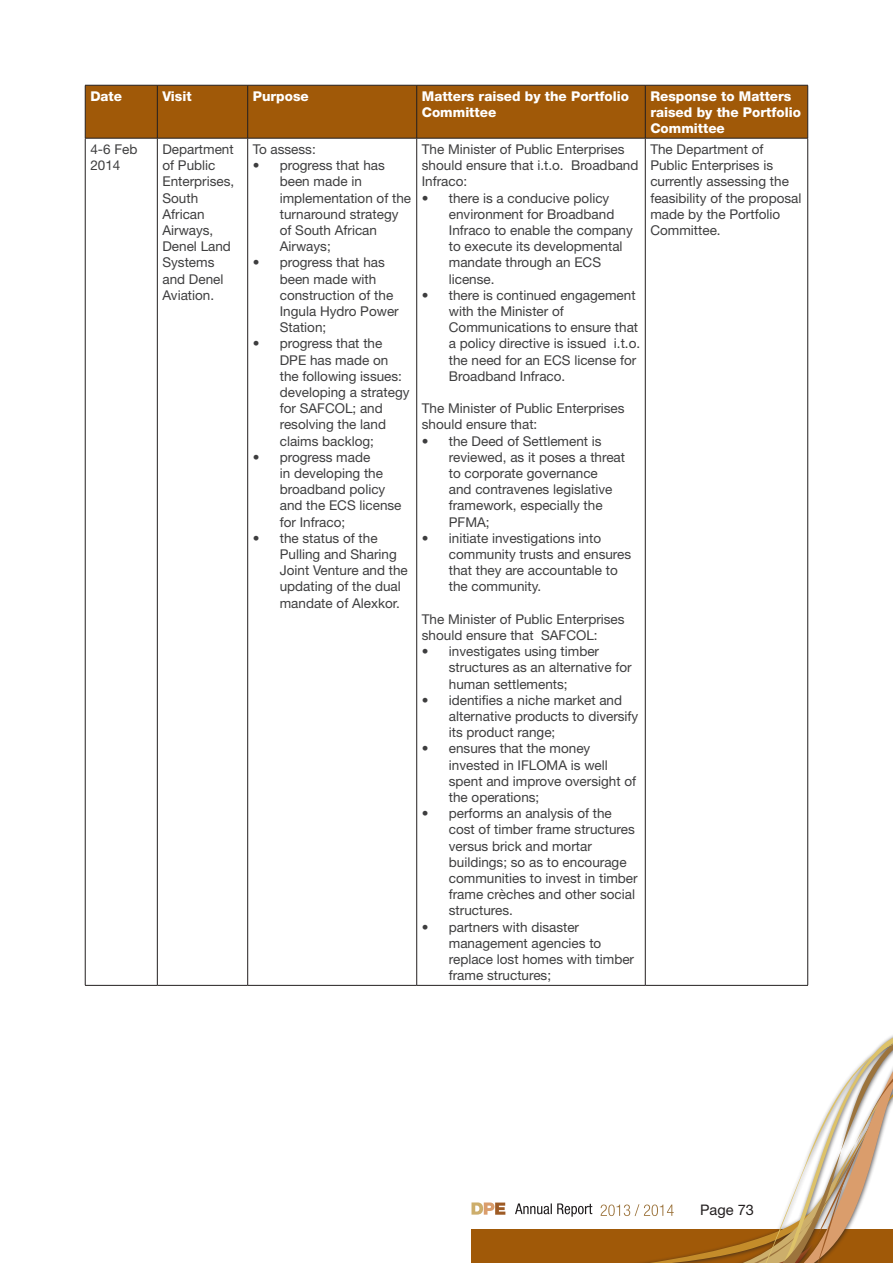
<style>
.page{position:relative;width:893px;height:1263px;background:#fff}
.page>*{position:absolute;margin:0;border:0;box-sizing:border-box;transform-origin:0 0}
.t1{font:14.55px "Helvetica Neue";color:#231f20}
.t2{font:13.5px/16.2px "Helvetica Neue";color:#3e3e3f}
.t3{font:800 13.5px/16.2px "Helvetica Neue";color:#fff}
</style>
<div class="page">
<div style="left:471px;top:1230px;width:422px;height:33px;background:#a05908"></div>
<div style="left:526px;top:1016px;width:367px;height:247px;background:#fff"></div>
<svg style="left:529px;top:1229px;width:29px;height:34px"></svg>
<svg style="left:558px;top:1035px;width:335px;height:228px"></svg>
<svg style="left:604px;top:1050px;width:289px;height:213px"></svg>
<svg style="left:471px;top:1202px;width:34px;height:13px"></svg>
<svg style="left:601px;top:1204px;width:73px;height:12px"></svg>
<svg style="left:515px;top:1203px;width:77px;height:14px"></svg>
<div style="left:86px;top:86px;width:721px;height:52px;background:#a05908"></div>
<hr style="left:85px;top:85px;width:72px;height:1px;background:#231f20">
<hr style="left:85px;top:85px;width:1px;height:53px;background:#231f20">
<hr style="left:157px;top:85px;width:91px;height:1px;background:#231f20">
<hr style="left:157px;top:85px;width:1px;height:53px;background:#231f20">
<hr style="left:248px;top:85px;width:169px;height:1px;background:#231f20">
<hr style="left:247px;top:85px;width:1px;height:53px;background:#231f20">
<hr style="left:417px;top:85px;width:228px;height:1px;background:#231f20">
<hr style="left:416px;top:85px;width:1px;height:53px;background:#231f20">
<hr style="left:645px;top:85px;width:163px;height:1px;background:#231f20">
<hr style="left:645px;top:85px;width:1px;height:53px;background:#231f20">
<hr style="left:807px;top:85px;width:1px;height:53px;background:#231f20">
<hr style="left:85px;top:138px;width:72px;height:1px;background:#231f20">
<hr style="left:157px;top:138px;width:91px;height:1px;background:#231f20">
<hr style="left:248px;top:138px;width:169px;height:1px;background:#231f20">
<hr style="left:417px;top:138px;width:228px;height:1px;background:#231f20">
<hr style="left:645px;top:138px;width:163px;height:1px;background:#231f20">
<hr style="left:85px;top:138px;width:1px;height:847px;background:#231f20">
<hr style="left:157px;top:138px;width:1px;height:847px;background:#231f20">
<hr style="left:247px;top:138px;width:1px;height:847px;background:#231f20">
<hr style="left:416px;top:138px;width:1px;height:847px;background:#231f20">
<hr style="left:645px;top:138px;width:1px;height:847px;background:#231f20">
<hr style="left:807px;top:138px;width:1px;height:847px;background:#231f20">
<hr style="left:85px;top:985px;width:72px;height:1px;background:#231f20">
<hr style="left:157px;top:985px;width:91px;height:1px;background:#231f20">
<hr style="left:248px;top:985px;width:169px;height:1px;background:#231f20">
<hr style="left:417px;top:985px;width:228px;height:1px;background:#231f20">
<hr style="left:645px;top:985px;width:163px;height:1px;background:#231f20">
<p class="t3" style="left:90px;top:88px;width:33px">Date</p>
<p class="t3" style="left:162px;top:88px;width:31px">Visit</p>
<p class="t3" style="left:253px;top:88px;width:58px">Purpose</p>
<p class="t3" style="left:422px;top:88px;width:209px">Matters raised by the Portfolio<br>Committee</p>
<p class="t3" style="left:650px;top:88px;width:152px">Response to Matters raised by the Portfolio<br>Committee</p>
<p class="t2" style="left:90px;top:141px;width:49px">4-6 Feb<br>2014</p>
<p class="t2" style="left:162px;top:141px;width:73px">Department of Public<br>Enterprises,<br>South<br>African<br>Airways,<br>Denel Land<br>Systems and Denel<br>Aviation.</p>
<p class="t2" style="left:253px;top:141px;width:65px">To assess:</p>
<p class="t2" style="left:422px;top:141px;width:218px">The Minister of Public Enterprises should ensure that i.t.o. Broadband<br>Infraco:</p>
<p class="t2" style="left:449px;top:189px;width:186px;text-indent:-27px">• there is a conducive policy environment for Broadband<br>Infraco to enable the company to execute its developmental mandate through an ECS license.</p>
<p class="t2" style="left:449px;top:287px;width:193px;text-indent:-27px">• there is continued engagement with the Minister of<br>Communications to ensure that a policy directive is issued i.t.o. the need for an ECS license for<br>Broadband Infraco.</p>
<p class="t2" style="left:422px;top:400px;width:204px">The Minister of Public Enterprises should ensure that:</p>
<p class="t2" style="left:449px;top:432px;width:178px;text-indent:-27px">• the Deed of Settlement is reviewed, as it poses a threat to corporate governance<br>and contravenes legislative framework, especially the<br>PFMA;</p>
<p class="t2" style="left:449px;top:530px;width:184px;text-indent:-27px">• initiate investigations into community trusts and ensures that they are accountable to the community.</p>
<p class="t2" style="left:422px;top:611px;width:204px">The Minister of Public Enterprises should ensure that SAFCOL:</p>
<p class="t2" style="left:449px;top:643px;width:184px;text-indent:-27px">• investigates using timber structures as an alternative for human settlements;</p>
<p class="t2" style="left:449px;top:692px;width:191px;text-indent:-27px">• identifies a niche market and alternative products to diversify its product range;</p>
<p class="t2" style="left:449px;top:740px;width:189px;text-indent:-27px">• ensures that the money invested in IFLOMA is well spent and improve oversight of the operations;</p>
<p class="t2" style="left:449px;top:805px;width:190px;text-indent:-27px">• performs an analysis of the cost of timber frame structures versus brick and mortar buildings; so as to encourage communities to invest in timber frame crèches and other social structures.</p>
<p class="t2" style="left:449px;top:918px;width:187px;text-indent:-27px">• partners with disaster management agencies to replace lost homes with timber frame structures;</p>
<p class="t2" style="left:650px;top:141px;width:153px">The Department of<br>Public Enterprises is currently assessing the feasibility of the proposal made by the Portfolio<br>Committee.</p>
<p class="t2" style="left:280px;top:157px;width:133px;text-indent:-27px">• progress that has been made in implementation of the turnaround strategy of South African<br>Airways;</p>
<p class="t2" style="left:280px;top:254px;width:120px;text-indent:-27px">• progress that has been made with construction of the<br>Ingula Hydro Power<br>Station;</p>
<p class="t2" style="left:280px;top:335px;width:131px;text-indent:-27px">• progress that the<br>DPE has made on the following issues: developing a strategy for SAFCOL; and resolving the land claims backlog;</p>
<p class="t2" style="left:280px;top:449px;width:123px;text-indent:-27px">• progress made<br>in developing the broadband policy and the ECS license for Infraco;</p>
<p class="t2" style="left:280px;top:530px;width:130px;text-indent:-27px">• the status of the<br>Pulling and Sharing<br>Joint Venture and the updating of the dual mandate of Alexkor.</p>
<p class="t1" style="left:700px;top:1201px;width:55px">Page 73</p>
</div>
